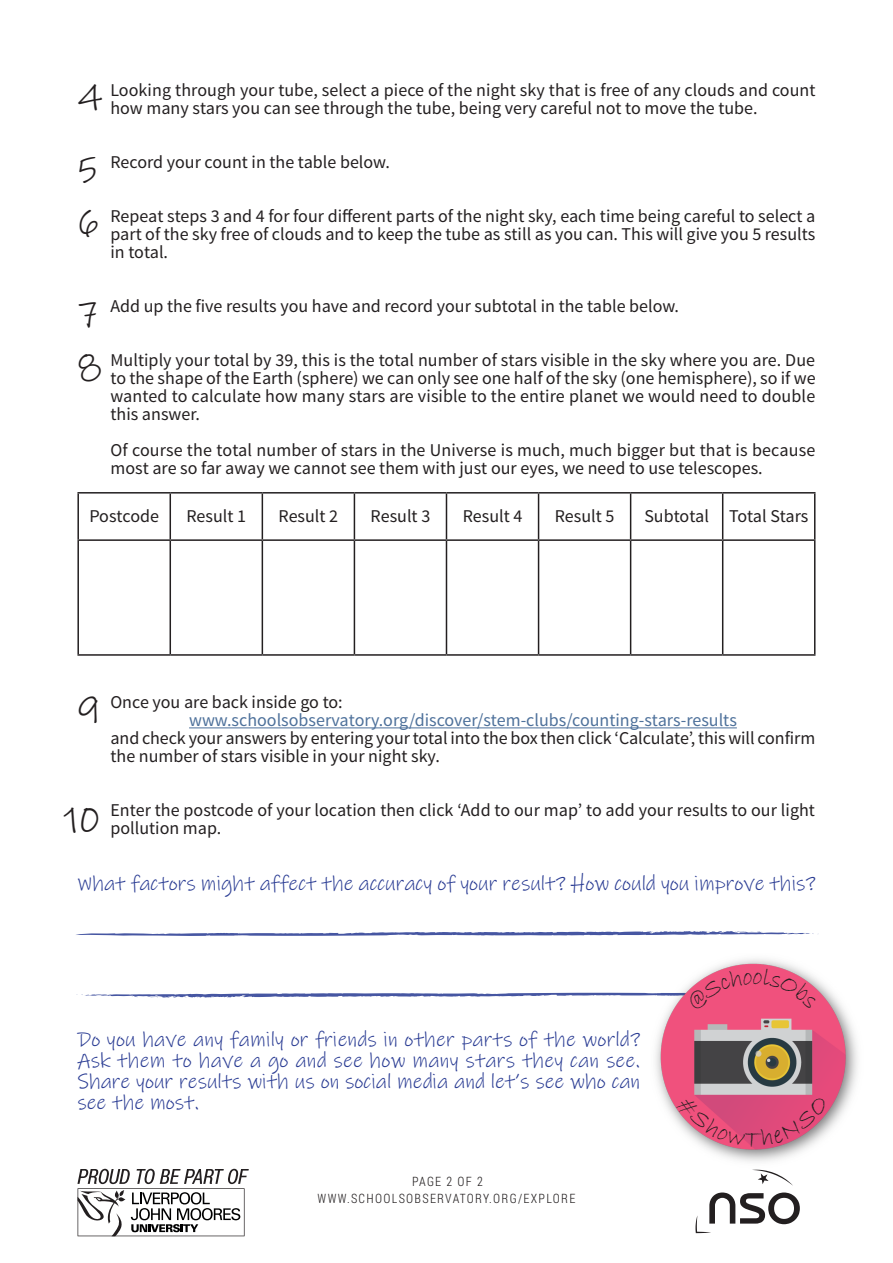
<style>
.page{position:relative;width:893px;height:1263px;background:#fff}
.page>*{position:absolute;margin:0;border:0;box-sizing:border-box;transform-origin:0 0}
.t1{font:500 63.45px "ITC Bauhaus";color:#231f20}
.Body_-_Number{font:36px "Ink Free";color:#231f20}
.Tip_or_Note{font:21px/21px "Ink Free";color:#2b3d94;text-align:justify}
.Body_Text{font:18px/18px "Source Sans Pro";color:#231f20;text-align:justify}
.Body_Text-2{font:18px "Source Sans Pro";color:#4e719b}
.t2{font:300 12.9px "Roboto Condensed";letter-spacing:.1em;color:#231f20}
</style>
<div class="page">
<hr style="left:77px;top:541px;width:2px;height:113px;background:#231f20">
<hr style="left:170px;top:541px;width:1px;height:113px;background:#231f20">
<hr style="left:262px;top:541px;width:1px;height:113px;background:#231f20">
<hr style="left:354px;top:541px;width:1px;height:113px;background:#231f20">
<hr style="left:446px;top:541px;width:1px;height:113px;background:#231f20">
<hr style="left:538px;top:541px;width:1px;height:113px;background:#231f20">
<hr style="left:630px;top:541px;width:1px;height:113px;background:#231f20">
<hr style="left:722px;top:541px;width:1px;height:113px;background:#231f20">
<hr style="left:814px;top:541px;width:1px;height:113px;background:#231f20">
<hr style="left:77px;top:654px;width:93px;height:2px;background:#231f20">
<hr style="left:170px;top:654px;width:92px;height:2px;background:#231f20">
<hr style="left:262px;top:654px;width:92px;height:2px;background:#231f20">
<hr style="left:354px;top:654px;width:92px;height:2px;background:#231f20">
<hr style="left:446px;top:654px;width:93px;height:2px;background:#231f20">
<hr style="left:539px;top:654px;width:92px;height:2px;background:#231f20">
<hr style="left:631px;top:654px;width:92px;height:2px;background:#231f20">
<hr style="left:723px;top:654px;width:92px;height:2px;background:#231f20">
<hr style="left:77px;top:492px;width:93px;height:2px;background:#231f20">
<hr style="left:77px;top:494px;width:2px;height:45px;background:#231f20">
<hr style="left:170px;top:492px;width:92px;height:2px;background:#231f20">
<hr style="left:170px;top:494px;width:1px;height:45px;background:#231f20">
<hr style="left:262px;top:492px;width:92px;height:2px;background:#231f20">
<hr style="left:262px;top:494px;width:1px;height:45px;background:#231f20">
<hr style="left:354px;top:492px;width:92px;height:2px;background:#231f20">
<hr style="left:354px;top:494px;width:1px;height:45px;background:#231f20">
<hr style="left:446px;top:492px;width:93px;height:2px;background:#231f20">
<hr style="left:446px;top:494px;width:1px;height:45px;background:#231f20">
<hr style="left:539px;top:492px;width:92px;height:2px;background:#231f20">
<hr style="left:538px;top:494px;width:1px;height:45px;background:#231f20">
<hr style="left:631px;top:492px;width:92px;height:2px;background:#231f20">
<hr style="left:630px;top:494px;width:1px;height:45px;background:#231f20">
<hr style="left:723px;top:492px;width:92px;height:2px;background:#231f20">
<hr style="left:722px;top:494px;width:1px;height:45px;background:#231f20">
<hr style="left:814px;top:494px;width:1px;height:45px;background:#231f20">
<hr style="left:77px;top:539px;width:93px;height:2px;background:#231f20">
<hr style="left:170px;top:539px;width:92px;height:2px;background:#231f20">
<hr style="left:262px;top:539px;width:92px;height:2px;background:#231f20">
<hr style="left:354px;top:539px;width:92px;height:2px;background:#231f20">
<hr style="left:446px;top:539px;width:93px;height:2px;background:#231f20">
<hr style="left:539px;top:539px;width:92px;height:2px;background:#231f20">
<hr style="left:631px;top:539px;width:92px;height:2px;background:#231f20">
<hr style="left:723px;top:539px;width:92px;height:2px;background:#231f20">
<hr style="left:189px;top:727px;width:548px;height:1px;background:#4e719b">
<svg style="left:695px;top:1216px;width:16px;height:17px"></svg>
<svg style="left:758px;top:1177px;width:35px;height:9px"></svg>
<svg style="left:76px;top:931px;width:743px;height:5px"></svg>
<svg style="left:77px;top:1169px;width:172px;height:67px"></svg>
<img style="left:655px;top:959px;width:203px;height:218px">
<svg style="left:76px;top:968px;width:743px;height:43px"></svg>
<svg style="left:675px;top:1096px;width:154px;height:50px"></svg>
<p class="Body_-_Number" style="left:77px;top:75px;width:27px">4</p>
<p class="Body_-_Number" style="left:77px;top:147px;width:21px">5</p>
<p class="Body_Text" style="left:110px;top:81px;width:707px">Looking through your tube, select a piece of the night sky that is free of any clouds and count</p>
<p class="Body_Text" style="left:110px;top:99px;width:649px">how many stars you can see through the tube, being very careful not to move the tube.</p>
<p class="Body_Text" style="left:110px;top:153px;width:281px">Record your count in the table below.</p>
<p class="Body_-_Number" style="left:77px;top:201px;width:22px">6</p>
<p class="Body_Text" style="left:110px;top:207px;width:706px">Repeat steps 3 and 4 for four different parts of the night sky, each time being careful to select a part of the sky free of clouds and to keep the tube as still as you can. This will give you 5 results in total.</p>
<p class="Body_-_Number" style="left:77px;top:291px;width:23px">7</p>
<p class="Body_Text" style="left:110px;top:297px;width:570px">Add up the five results you have and record your subtotal in the table below.</p>
<p class="Body_Text" style="left:110px;top:351px;width:707px">Multiply your total by 39, this is the total number of stars visible in the sky where you are. Due to the shape of the Earth (sphere) we can only see one half of the sky (one hemisphere), so if we wanted to calculate how many stars are visible to the entire planet we would need to double this answer.</p>
<p class="Body_Text" style="left:110px;top:441px;width:706px">Of course the total number of stars in the Universe is much, much bigger but that is because most are so far away we cannot see them with just our eyes, we need to use telescopes.</p>
<p class="Body_Text" style="left:89px;top:507px;width:71px">Postcode</p>
<p class="Body_Text" style="left:186px;top:507px;width:61px">Result 1</p>
<p class="Body_Text" style="left:279px;top:507px;width:61px">Result 2</p>
<p class="Body_Text" style="left:371px;top:507px;width:61px">Result 3</p>
<p class="Body_Text" style="left:463px;top:507px;width:61px">Result 4</p>
<p class="Body_Text" style="left:555px;top:507px;width:61px">Result 5</p>
<p class="Body_Text" style="left:644px;top:507px;width:66px">Subtotal</p>
<p class="Body_Text" style="left:729px;top:507px;width:81px">Total Stars</p>
<p class="Body_-_Number" style="left:77px;top:345px;width:26px">8</p>
<p class="Body_-_Number" style="left:77px;top:687px;width:24px">9</p>
<p class="Body_Text" style="left:110px;top:693px;width:234px">Once you are back inside go to:</p>
<p class="Body_Text-2" style="left:189px;top:709px;width:549px">www.schoolsobservatory.org/discover/stem-clubs/counting-stars-results</p>
<p class="Body_Text" style="left:110px;top:729px;width:706px">and check your answers by entering your total into the box then click ‘Calculate’, this will confirm the number of stars visible in your night sky.</p>
<p class="Body_-_Number" style="left:64px;top:797px;width:38px">10</p>
<p class="Body_Text" style="left:110px;top:801px;width:706px">Enter the postcode of your location then click ‘Add to our map’ to add your results to our light</p>
<p class="Body_Text" style="left:110px;top:819px;width:112px">pollution map.</p>
<p class="Tip_or_Note" style="left:77px;top:873px;width:740px">What factors might affect the accuracy of your result? How could you improve this?</p>
<p class="Tip_or_Note" style="left:77px;top:1029px;width:565px">Do you have any family or friends in other parts of the world?<br>Ask them to have a go and see how many stars they can see.<br>Share your results with us on social media and let’s see who can see the most.</p>
<p class="t2" style="left:412px;top:1172px;width:72px">PAGE 2 OF 2</p>
<p class="t2" style="left:318px;top:1189px;width:259px">WWW.SCHOOLSOBSERVATORY.ORG/EXPLORE</p>
<p class="t1" style="left:706px;top:1164px;width:97px">nso</p>
</div>
